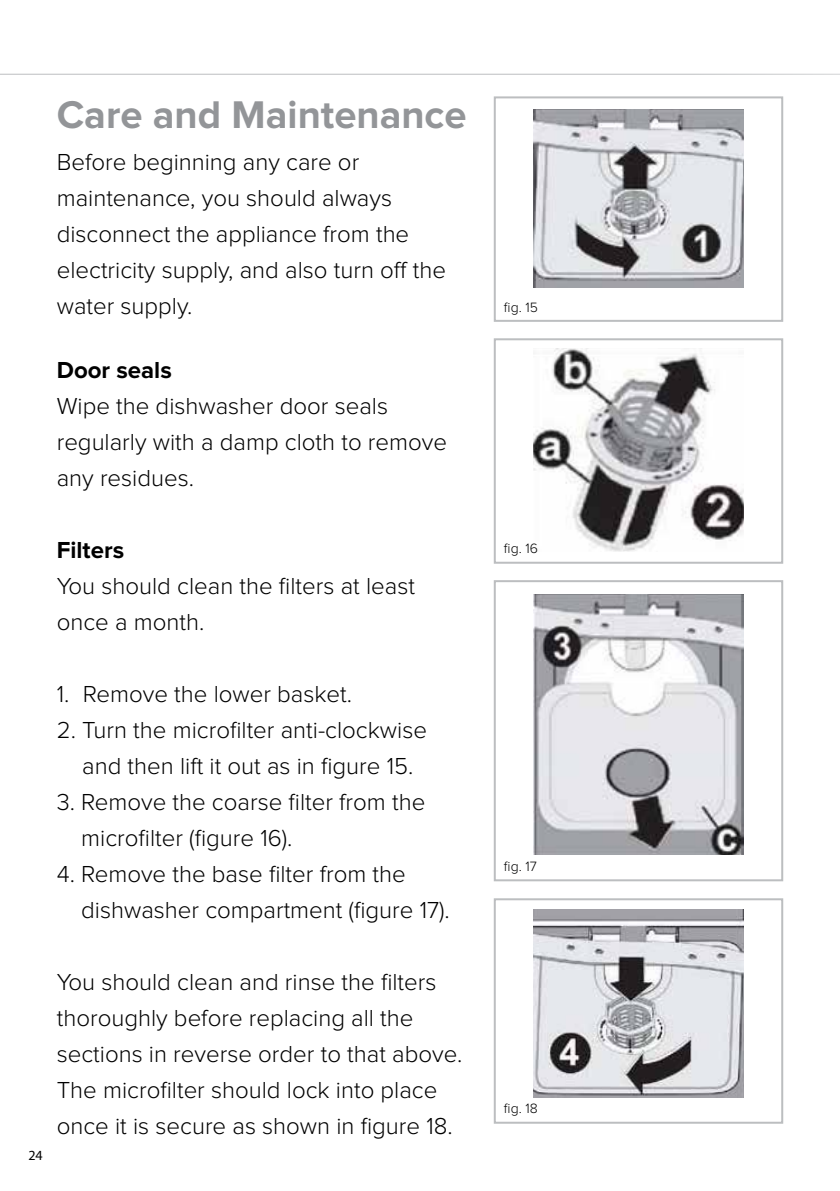
<style>
.page{position:relative;width:840px;height:1191px;background:#fff}
.page>*{position:absolute;margin:0;border:0;box-sizing:border-box;transform-origin:0 0}
.t1{font:700 40px "Proxima Nova";color:#939598}
.t2{font:300 24px/36px "Proxima Nova";color:#000}
.t3{font:700 24px "Proxima Nova";color:#000}
.t4{font:300 14px "Proxima Nova";color:#000}
.t5{font:14px "Myriad Pro";color:#000}
</style>
<div class="page">
<hr style="left:0;top:74px;width:839px;height:1px;background:#bcbec0">
<div style="left:493px;top:898px;width:289px;height:225px;background:#fff;border:2px solid #bcbec0"></div>
<div style="left:493px;top:580px;width:289px;height:301px;background:#fff;border:2px solid #bcbec0"></div>
<div style="left:493px;top:338px;width:289px;height:226px;background:#fff;border:2px solid #bcbec0"></div>
<div style="left:493px;top:96px;width:289px;height:226px;background:#fff;border:2px solid #bcbec0"></div>
<img style="left:533px;top:110px;width:210px;height:178px">
<img style="left:533px;top:348px;width:210px;height:203px">
<img style="left:533px;top:595px;width:210px;height:259px">
<img style="left:533px;top:909px;width:210px;height:189px">
<h1 class="t1" style="left:57px;top:92px;width:411px">Care and Maintenance</h1>
<p class="t2" style="left:57px;top:144px;width:390px">Before beginning any care or maintenance, you should always disconnect the appliance from the electricity supply, and also turn off the water supply.</p>
<p class="t3" style="left:57px;top:356px;width:116px">Door seals</p>
<p class="t2" style="left:57px;top:388px;width:391px">Wipe the dishwasher door seals regularly with a damp cloth to remove any residues.</p>
<p class="t3" style="left:57px;top:536px;width:69px">Filters</p>
<p class="t2" style="left:57px;top:568px;width:359px">You should clean the filters at least once a month.</p>
<p class="t2" style="left:57px;top:676px;width:297px">1. Remove the lower basket.</p>
<p class="t2" style="left:57px;top:712px;width:371px;text-align:center">2. Turn the microfilter anti-clockwise and then lift it out as in figure 15.</p>
<p class="t2" style="left:81px;top:784px;width:345px;text-indent:-25px">3. Remove the coarse filter from the microfilter (figure 16).</p>
<p class="t2" style="left:81px;top:856px;width:370px;text-indent:-24px">4. Remove the base filter from the dishwasher compartment (figure 17).</p>
<p class="t5" style="left:28px;top:1146px;width:16px">24</p>
<p class="t2" style="left:57px;top:964px;width:407px">You should clean and rinse the filters thoroughly before replacing all the sections in reverse order to that above.<br>The microfilter should lock into place once it is secure as shown in figure 18.</p>
<p class="t4" style="left:503px;top:299px;width:35px">fig. 15</p>
<p class="t4" style="left:503px;top:541px;width:35px">fig. 16</p>
<p class="t4" style="left:503px;top:858px;width:34px">fig. 17</p>
<p class="t4" style="left:503px;top:1101px;width:35px">fig. 18</p>
</div>
